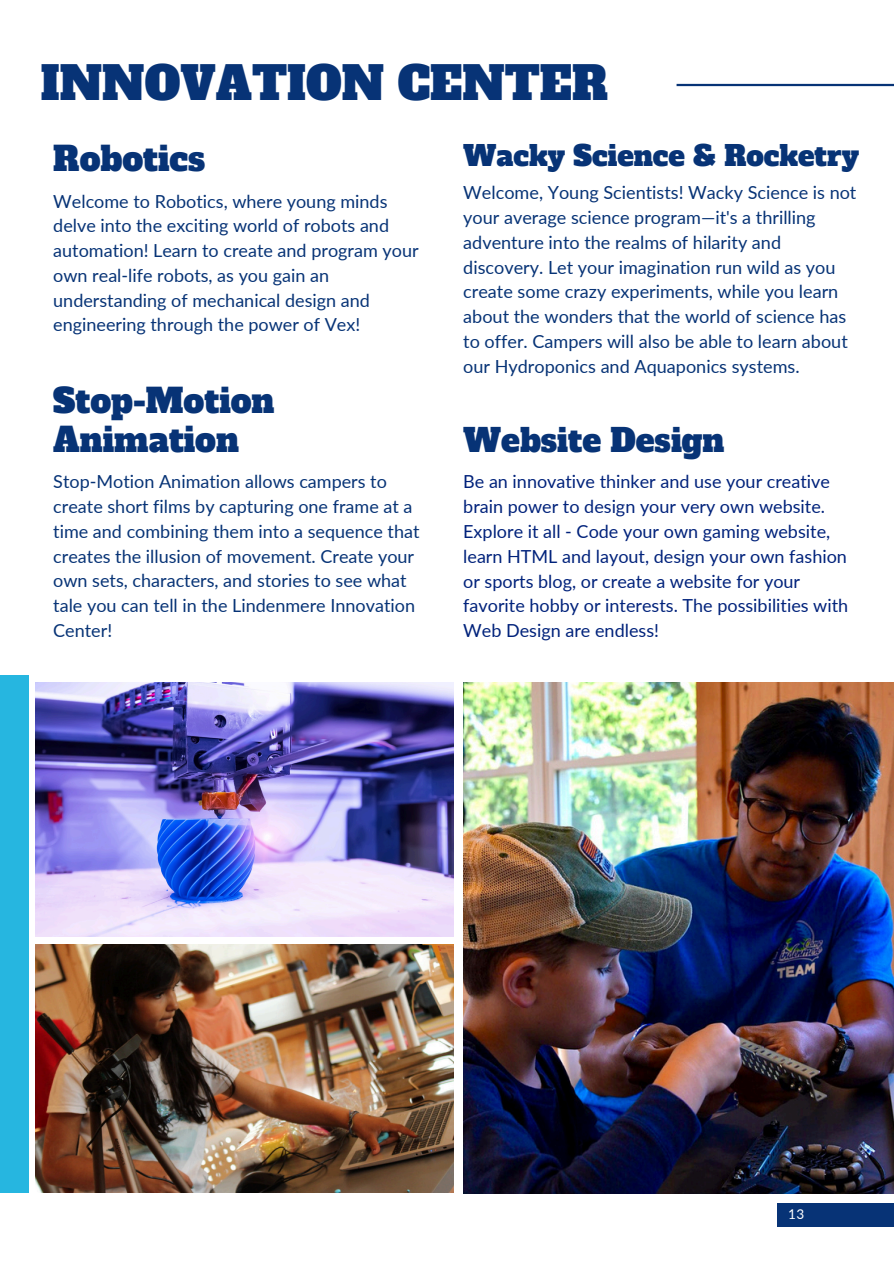
<style>
.page{position:relative;width:894px;height:1264px;background:#fff}
.page>*{position:absolute;margin:0;border:0;box-sizing:border-box;transform-origin:0 0}
.t1{font:45px "Alfa Slab One";color:#073376}
.t2{font:33px/39.3px "Alfa Slab One";color:#073376}
.t3{font:31.5px "Alfa Slab One";color:#073376}
.t4{font:27.6px "Alfa Slab One";color:#073376}
.t5{font:18px/24.8px "Lato";color:#073376}
.t6{font:18px/24.8px "Lato";color:#00227b}
.t7{font:13.5px "Lato";color:#fff}
</style>
<div class="page">
<div style="left:776px;top:1202px;width:117px;height:24px;background:#073376"></div>
<hr style="left:676px;top:84px;width:217px;height:2px;background:#073376">
<div style="left:0;top:675px;width:28px;height:517px;background:#26b6e0"></div>
<img style="left:35px;top:944px;width:418px;height:248px">
<img style="left:463px;top:682px;width:430px;height:511px">
<img style="left:35px;top:682px;width:418px;height:254px">
<p class="t1" style="left:41px;top:53px;width:568px">INNOVATION CENTER</p>
<p class="t2" style="left:53px;top:140px;width:153px">Robotics</p>
<h2 class="t5" style="left:53px;top:188px;width:367px">Welcome to Robotics, where young minds delve into the exciting world of robots and automation! Learn to create and program your own real-life robots, as you gain an understanding of mechanical design and engineering through the power of Vex!</h2>
<h2 class="t2" style="left:53px;top:381px;width:223px">Stop-Motion<br>Animation</h2>
<p class="t5" style="left:53px;top:469px;width:367px">Stop-Motion Animation allows campers to create short films by capturing one frame at a time and combining them into a sequence that creates the illusion of movement. Create your own sets, characters, and stories to see what tale you can tell in the Lindenmere Innovation Center!</p>
<h2 class="t4" style="left:463px;top:137px;width:397px">Wacky Science &amp; Rocketry</h2>
<p class="t5" style="left:463px;top:180px;width:394px">Welcome, Young Scientists! Wacky Science is not your average science program—it's a thrilling adventure into the realms of hilarity and discovery. Let your imagination run wild as you create some crazy experiments, while you learn about the wonders that the world of science has to offer. Campers will also be able to learn about our Hydroponics and Aquaponics systems.</p>
<p class="t3" style="left:463px;top:419px;width:263px">Website Design</p>
<h2 class="t6" style="left:463px;top:469px;width:386px">Be an innovative thinker and use your creative brain power to design your very own website.<br>Explore it all - Code your own gaming website, learn HTML and layout, design your own fashion or sports blog, or create a website for your favorite hobby or interests. The possibilities with Web Design are endless!</h2>
<h1 class="t7" style="left:787px;top:1205px;width:18px">13</h1>
</div>
